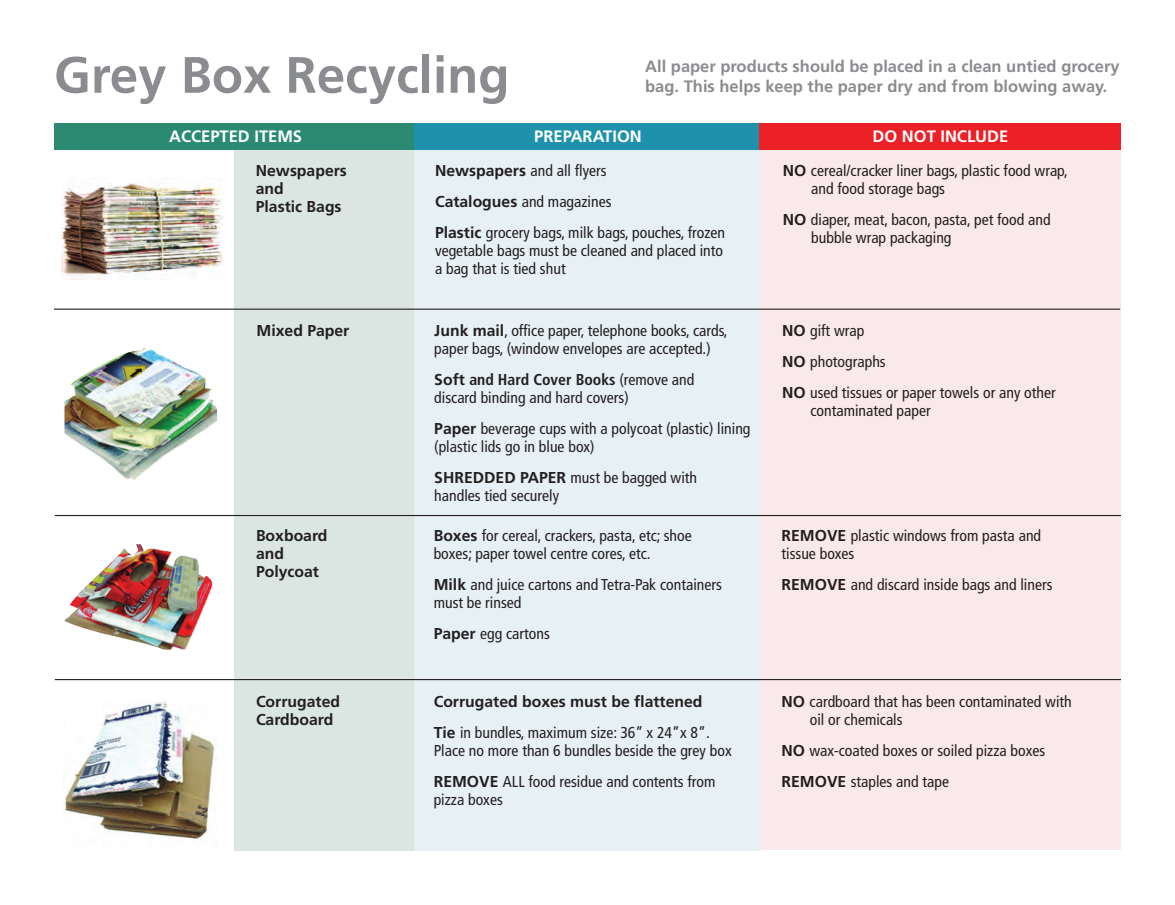
<style>
.page{position:relative;width:1175px;height:905px;background:#fff}
.page>*{position:absolute;margin:0;border:0;box-sizing:border-box;transform-origin:0 0}
.t1{font:700 51px "Frutiger LT Std";color:#8a8c8f}
.t2{font:700 16.5px/19.5px "Frutiger LT Std";color:#8a8c8f}
.t3{font:700 16.5px "Frutiger LT Std";color:#fff}
.t4{font:condensed 15.75px/18px "Frutiger LT Std";color:#231f20}
.t5{font:700 15.75px/18px "Frutiger LT Std";color:#231f20}
.s1{font-weight:700;font-stretch:normal}
.s2{font-weight:700}
.s3{font-weight:400;font-stretch:condensed}
</style>
<div class="page">
<div style="left:759px;top:143px;width:361px;height:707px;background:#fae9ea"></div>
<div style="left:414px;top:145px;width:345px;height:705px;background:#e7f0f4"></div>
<div style="left:235px;top:142px;width:179px;height:708px;background:#dbe6e2"></div>
<div style="left:414px;top:123px;width:345px;height:27px;background:#1e92ac"></div>
<div style="left:54px;top:123px;width:360px;height:27px;background:#2a8b72"></div>
<div style="left:759px;top:123px;width:361px;height:27px;background:#ec2127"></div>
<hr style="left:54px;top:308px;width:1066px;height:2px;background:#231f20">
<hr style="left:55px;top:515px;width:1065px;height:1px;background:#231f20">
<hr style="left:55px;top:679px;width:1065px;height:1px;background:#231f20">
<img style="left:61px;top:183px;width:161px;height:96px">
<img style="left:64px;top:347px;width:153px;height:133px">
<img style="left:64px;top:544px;width:149px;height:105px">
<img style="left:64px;top:701px;width:153px;height:138px">
<h1 class="t1" style="left:54px;top:54px;width:457px">Grey Box Recycling</h1>
<p class="t2" style="left:645px;top:58px;width:476px">All paper products should be placed in a clean untied grocery bag. This helps keep the paper dry and from blowing away.</p>
<p class="t3" style="left:169px;top:129px;width:134px">ACCEPTED ITEMS</p>
<p class="t3" style="left:534px;top:129px;width:109px">PREPARATION</p>
<p class="t3" style="left:872px;top:129px;width:137px">DO NOT INCLUDE</p>
<p class="t5" style="left:256px;top:162px;width:93px">Newspapers and<br>Plastic Bags</p>
<p class="t4" style="left:435px;top:156px;width:292px;line-height:30.9px"><span class="s1">Newspapers</span> and all flyers<br><span class="s1">Catalogues</span> and magazines<br><span class="s1">Plastic</span> grocery bags, milk bags, pouches, frozen</p>
<p class="t4" style="left:435px;top:242px;width:289px">vegetable bags must be cleaned and placed into a bag that is tied shut</p>
<p class="t4" style="left:811px;top:162px;width:258px;text-indent:-28px"><span class="s1">NO</span> cereal/cracker liner bags, plastic food wrap, and food storage bags</p>
<p class="t4" style="left:811px;top:211px;width:241px;text-indent:-28px"><span class="s1">NO</span> diaper, meat, bacon, pasta, pet food and bubble wrap packaging</p>
<p class="t5" style="left:257px;top:322px;width:94px">Mixed Paper</p>
<p class="t4" style="left:434px;top:323px;width:295px"><span class="s1">Junk mail</span>, office paper, telephone books, cards, paper bags, (window envelopes are accepted.)</p>
<p class="t4" style="left:434px;top:372px;width:262px"><span class="s1">Soft</span> <span class="s2">and Hard Cover Books</span> (remove and discard binding and hard covers)</p>
<p class="t4" style="left:434px;top:420px;width:318px"><span class="s1">Paper</span> beverage cups with a polycoat (plastic) lining (plastic lids go in blue box)</p>
<p class="t4" style="left:434px;top:469px;width:264px"><span class="s1">SHREDDED PAPER</span> must be bagged with handles tied securely</p>
<p class="t5" style="left:256px;top:528px;width:73px">Boxboard and<br>Polycoat</p>
<p class="t4" style="left:434px;top:528px;width:259px"><span class="s1">Boxes</span> for cereal, crackers, pasta, etc; shoe boxes; paper towel centre cores, etc.</p>
<p class="t4" style="left:434px;top:577px;width:290px"><span class="s1">Milk</span> and juice cartons and Tetra-Pak containers must be rinsed</p>
<p class="t4" style="left:434px;top:626px;width:118px"><span class="s1">Paper</span> egg cartons</p>
<p class="t5" style="left:256px;top:693px;width:86px">Corrugated<br>Cardboard</p>
<p class="t5" style="left:434px;top:687px;width:277px;line-height:30.9px">Corrugated boxes must be flattened<br>Tie <span class="s3">in bundles, maximum size: 36” x 24”x 8”.</span></p>
<p class="t4" style="left:434px;top:736px;width:299px;line-height:30.9px">Place no more than 6 bundles beside the grey box<br><span class="s1">REMOVE</span> ALL food residue and contents from</p>
<p class="t4" style="left:434px;top:791px;width:71px">pizza boxes</p>
<p class="t4" style="left:782px;top:316px;width:275px;line-height:30.9px"><span class="s1">NO</span> gift wrap<br><span class="s1">NO</span> photographs<br><span class="s1">NO</span> used tissues or paper towels or any other</p>
<p class="t4" style="left:810px;top:402px;width:122px">contaminated paper</p>
<p class="t4" style="left:781px;top:528px;width:261px"><span class="s1">REMOVE</span> plastic windows from pasta and tissue boxes</p>
<p class="t4" style="left:781px;top:577px;width:272px"><span class="s1">REMOVE</span> and discard inside bags and liners</p>
<p class="t4" style="left:810px;top:693px;width:263px;text-indent:-28px"><span class="s1">NO</span> cardboard that has been contaminated with oil or chemicals</p>
<p class="t4" style="left:781px;top:736px;width:265px;line-height:30.9px"><span class="s1">NO</span> wax-coated boxes or soiled pizza boxes<br><span class="s1">REMOVE</span> staples and tape</p>
</div>
